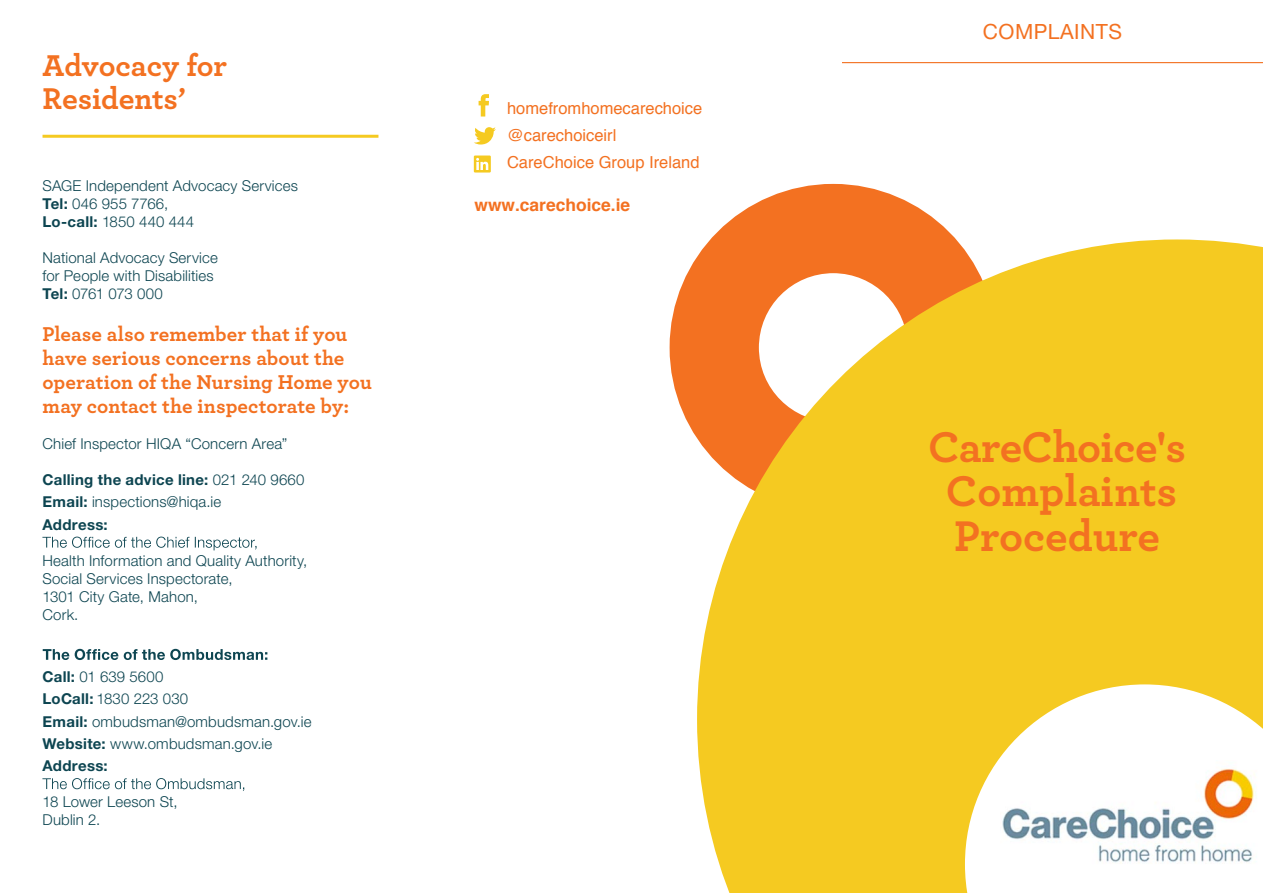
<style>
.page{position:relative;width:1263px;height:893px;background:#fff}
.page>*{position:absolute;margin:0;border:0;box-sizing:border-box;transform-origin:0 0}
.t1{font:700 45px/44.5px "Archer";color:#f37121;text-align:center}
.t2{font:700 31.5px/33px "Archer";letter-spacing:-.005em;color:#f37121}
.t3{font:700 21px/24px "Archer";color:#f37121}
.t4{font:21px "Helvetica Neue LT Std";letter-spacing:.025em;color:#f37121}
.t5{font:700 17.4px "Helvetica";color:#f37121}
.t6{font:16.5px/27px "Helvetica";color:#f37121}
.t7{font:300 15px/18px "Helvetica Neue LT Std";letter-spacing:.01em;color:#0d4551}
.t8{font:700 15px/22.2px "Helvetica Neue LT Std";letter-spacing:.02em;color:#0d4551}
.s1{font-weight:700}
.s2{font-weight:300}
</style>
<div class="page">
<div style="left:670px;top:184px;width:327px;height:327px;border:89px solid #f37121;border-radius:50%"></div>
<svg style="left:697px;top:239px;width:566px;height:654px;background:#f5c632"></svg>
<svg style="left:965px;top:684px;width:298px;height:209px"></svg>
<hr style="left:43px;top:135px;width:335px;height:3px;background:#f5ca21">
<svg style="left:42px;top:537px;width:215px;height:13px"></svg>
<svg style="left:43px;top:649px;width:224px;height:11px"></svg>
<svg style="left:42px;top:778px;width:202px;height:13px"></svg>
<hr style="left:842px;top:62px;width:421px;height:1px;background:#f37121">
<svg style="left:479px;top:94px;width:10px;height:23px"></svg>
<svg style="left:474px;top:127px;width:22px;height:18px"></svg>
<svg style="left:474px;top:156px;width:17px;height:17px"></svg>
<img style="left:1000px;top:761px;width:259px;height:108px">
<h2 class="t2" style="left:43px;top:47px;width:186px">Advocacy for<br>Residents’</h2>
<p class="t7" style="left:43px;top:176px;width:257px">SAGE Independent Advocacy Services<br><span class="s1">Tel:</span> 046 955 7766,<br><span class="s1">Lo-call:</span> 1850 440 444</p>
<p class="t7" style="left:43px;top:248px;width:177px">National Advocacy Service for People with Disabilities<br><span class="s1">Tel:</span> 0761 073 000</p>
<h3 class="t3" style="left:43px;top:321px;width:331px">Please also remember that if you have serious concerns about the operation of the Nursing Home you may contact the inspectorate by:</h3>
<p class="t7" style="left:43px;top:434px;width:246px">Chief Inspector HIQA “Concern Area”</p>
<p class="t8" style="left:43px;top:468px;width:263px">Calling the advice line: <span class="s2">021 240 9660<br></span>Email: <span class="s2">inspections@hiqa.ie<br></span>Address:</p>
<p class="t7" style="left:43px;top:551px;width:266px">Health Information and Quality Authority,<br>Social Services Inspectorate,<br>1301 City Gate, Mahon,<br>Cork.</p>
<p class="t7" style="left:43px;top:665px;width:271px;line-height:22.2px"><span class="s1">Call:</span> 01 639 5600<br><span class="s1">LoCall:</span> 1830 223 030<br><span class="s1">Email:</span> ombudsman@ombudsman.gov.ie<br><span class="s1">Website:</span> www.ombudsman.gov.ie<br><span class="s1">Address:</span></p>
<p class="t7" style="left:43px;top:792px;width:137px">18 Lower Leeson St,<br>Dublin 2.</p>
<p class="t6" style="left:507px;top:95px;width:197px">homefromhomecarechoice @carechoiceirl<br>CareChoice Group Ireland</p>
<p class="t5" style="left:474px;top:191px;width:157px">www.carechoice.ie</p>
<h3 class="t4" style="left:983px;top:19px;width:141px">COMPLAINTS</h3>
<h1 class="t1" style="left:928px;top:422px;width:259px">CareChoice's<br>Complaints<br>Procedure</h1>
</div>
